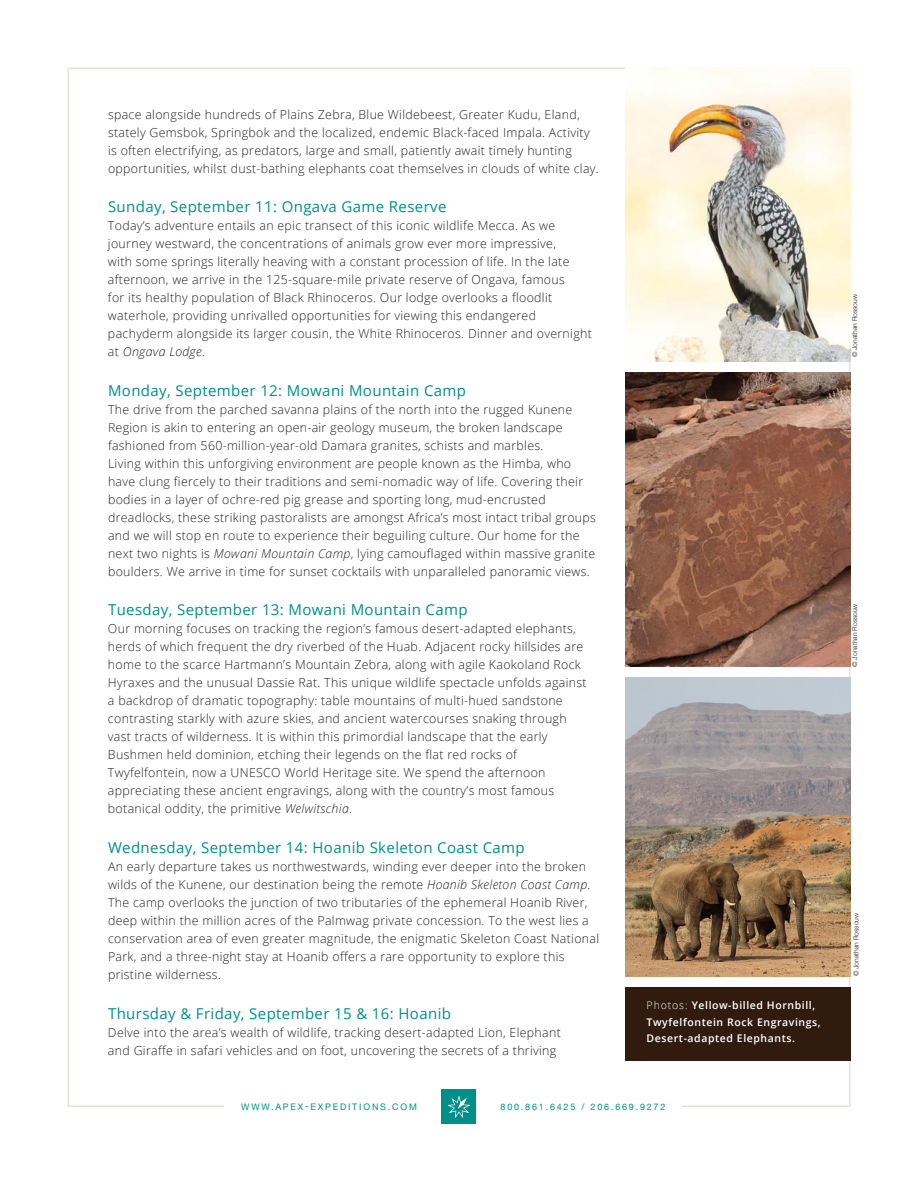
<style>
.page{position:relative;width:918px;height:1188px;background:#fff}
.page>*{position:absolute;margin:0;border:0;box-sizing:border-box;transform-origin:0 0}
.t1{font:15px "Open Sans";letter-spacing:.025em;color:#008e89}
.t2{font:300 12.3px/18px "Open Sans";letter-spacing:.025em;color:#231f20}
.t3{font:600 10.5px/16.5px "Open Sans";letter-spacing:.055em;color:#fff}
.t4{font:9px "Helvetica Neue";letter-spacing:.2em;color:#008e89}
.t5{font:300 6.75px "Helvetica Neue";color:#231f20}
.s1{font-style:italic}
.s2{font-weight:300}
</style>
<div class="page">
<div style="left:442px;top:1090px;width:34px;height:34px;background:#008e89"></div>
<svg style="left:448px;top:1096px;width:22px;height:22px"></svg>
<img style="left:625px;top:68px;width:225px;height:294px">
<img style="left:625px;top:678px;width:225px;height:298px">
<img style="left:625px;top:373px;width:225px;height:294px">
<div style="left:625px;top:988px;width:225px;height:73px;background:#301b0e"></div>
<p class="t2" style="left:108px;top:105px;width:492px">space alongside hundreds of Plains Zebra, Blue Wildebeest, Greater Kudu, Eland, stately Gemsbok, Springbok and the localized, endemic Black-faced Impala. Activity is often electrifying, as predators, large and small, patiently await timely hunting opportunities, whilst dust-bathing elephants coat themselves in clouds of white clay.</p>
<p class="t1" style="left:108px;top:196px;width:340px">Sunday, September 11: Ongava Game Reserve</p>
<p class="t2" style="left:108px;top:216px;width:485px">Today’s adventure entails an epic transect of this iconic wildlife Mecca. As we journey westward, the concentrations of animals grow ever more impressive,<br>with some springs literally heaving with a constant procession of life. In the late afternoon, we arrive in the 125-square-mile private reserve of Ongava, famous<br>for its healthy population of Black Rhinoceros. Our lodge overlooks a floodlit waterhole, providing unrivalled opportunities for viewing this endangered pachyderm alongside its larger cousin, the White Rhinoceros. Dinner and overnight at <span class="s1">Ongava Lodge</span>.</p>
<p class="t1" style="left:108px;top:380px;width:360px">Monday, September 12: Mowani Mountain Camp</p>
<p class="t2" style="left:108px;top:400px;width:490px">The drive from the parched savanna plains of the north into the rugged Kunene Region is akin to entering an open-air geology museum, the broken landscape fashioned from 560-million-year-old Damara granites, schists and marbles.<br>Living within this unforgiving environment are people known as the Himba, who have clung fiercely to their traditions and semi-nomadic way of life. Covering their bodies in a layer of ochre-red pig grease and sporting long, mud-encrusted dreadlocks, these striking pastoralists are amongst Africa’s most intact tribal groups and we will stop en route to experience their beguiling culture. Our home for the next two nights is <span class="s1">Mowani Mountain Camp</span>, lying camouflaged within massive granite boulders. We arrive in time for sunset cocktails with unparalleled panoramic views.</p>
<p class="t1" style="left:108px;top:600px;width:361px">Tuesday, September 13: Mowani Mountain Camp</p>
<p class="t2" style="left:108px;top:620px;width:480px">Our morning focuses on tracking the region’s famous desert-adapted elephants, herds of which frequent the dry riverbed of the Huab. Adjacent rocky hillsides are home to the scarce Hartmann’s Mountain Zebra, along with agile Kaokoland Rock Hyraxes and the unusual Dassie Rat. This unique wildlife spectacle unfolds against a backdrop of dramatic topography: table mountains of multi-hued sandstone contrasting starkly with azure skies, and ancient watercourses snaking through vast tracts of wilderness. It is within this primordial landscape that the early Bushmen held dominion, etching their legends on the flat red rocks of Twyfelfontein, now a UNESCO World Heritage site. We spend the afternoon appreciating these ancient engravings, along with the country’s most famous botanical oddity, the primitive <span class="s1">Welwitschia</span>.</p>
<p class="t1" style="left:108px;top:837px;width:418px">Wednesday, September 14: Hoanib Skeleton Coast Camp</p>
<p class="t2" style="left:108px;top:857px;width:493px">An early departure takes us northwestwards, winding ever deeper into the broken wilds of the Kunene, our destination being the remote <span class="s1">Hoanib Skeleton Coast Camp</span>.<br>The camp overlooks the junction of two tributaries of the ephemeral Hoanib River, deep within the million acres of the Palmwag private concession. To the west lies a conservation area of even greater magnitude, the enigmatic Skeleton Coast National Park, and a three-night stay at Hoanib offers a rare opportunity to explore this pristine wilderness.</p>
<p class="t1" style="left:108px;top:1003px;width:345px">Thursday &amp; Friday, September 15 &amp; 16: Hoanib</p>
<p class="t2" style="left:108px;top:1023px;width:454px">Delve into the area’s wealth of wildlife, tracking desert-adapted Lion, Elephant and Giraffe in safari vehicles and on foot, uncovering the secrets of a thriving</p>
<p class="t3" style="left:647px;top:997px;width:176px"><span class="s2">Photos:</span> Yellow-billed Hornbill,<br>Twyfelfontein Rock Engravings,<br>Desert-adapted Elephants.</p>
<p class="t4" style="left:241px;top:1100px;width:177px">WWW.APEX-EXPEDITIONS.COM</p>
<p class="t4" style="left:501px;top:1100px;width:166px">800.861.6425 / 206.669.9272</p>
<p class="t5" style="left:849px;top:357px;width:65px;rotate:-90deg">© Jonathan Rossouw</p>
<p class="t5" style="left:849px;top:667px;width:65px;rotate:-90deg">© Jonathan Rossouw</p>
<p class="t5" style="left:851px;top:976px;width:65px;rotate:-90deg">© Jonathan Rossouw</p>
</div>
